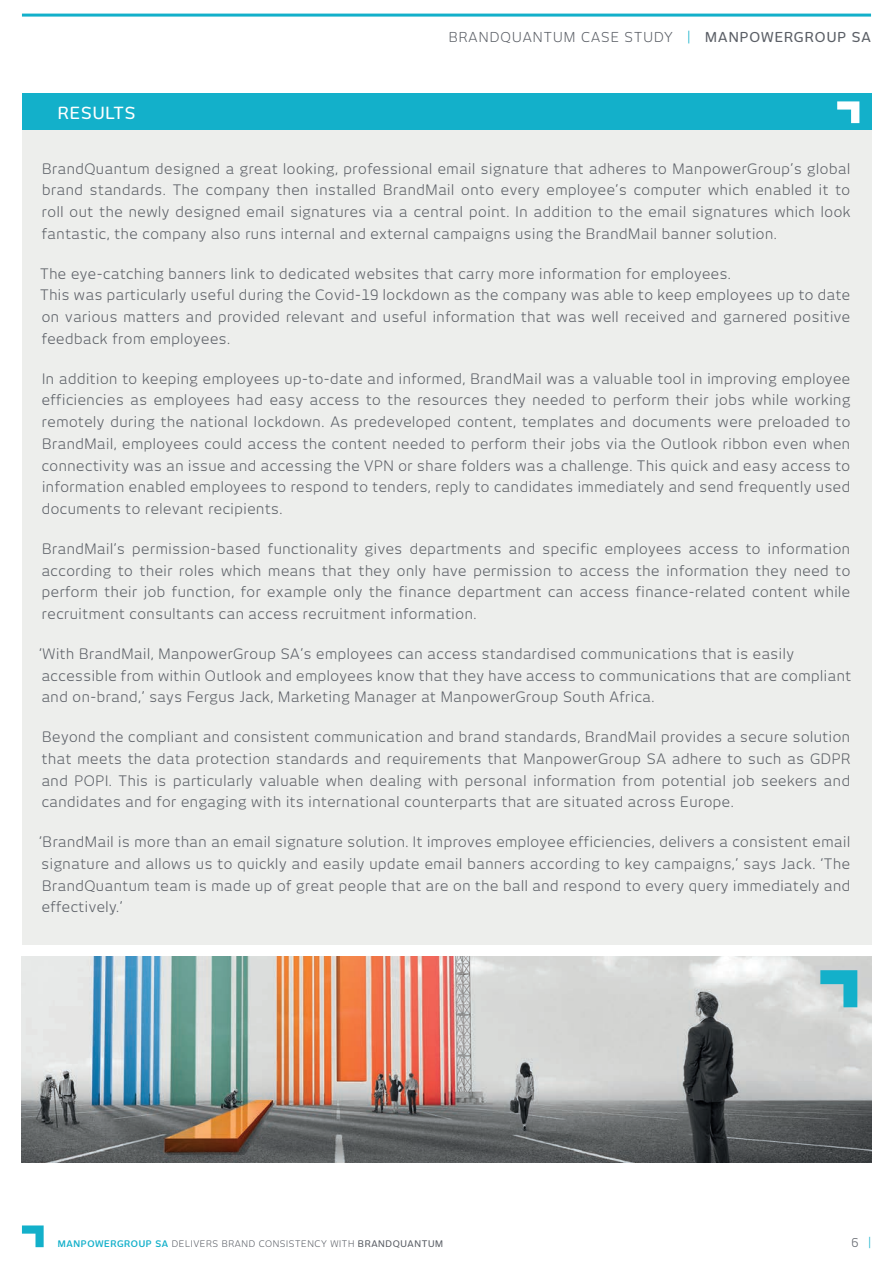
<style>
.page{position:relative;width:893px;height:1263px;background:#fff}
.page>*{position:absolute;margin:0;border:0;box-sizing:border-box;transform-origin:0 0}
.t1{font:500 16.5px "New June";letter-spacing:.06em;color:#fff}
.t2{font:14.25px/21.8px "New June";letter-spacing:.04em;color:#5b5f66;text-align:justify}
.t3{font:13.5px "New June";letter-spacing:.08em;color:#5b5f66}
.t4{font:12px "New June";color:#5b5f66}
.t5{font:9px "New June";letter-spacing:.07em;color:#5b5f66}
.s1{color:#13b0ca}
.s2{font-weight:500}
.s3{font-weight:600;color:#13b0ca}
</style>
<div class="page">
<div style="left:22px;top:93px;width:849px;height:37px;background:#13b0ca"></div>
<svg style="left:837px;top:101px;width:22px;height:22px"></svg>
<div style="left:22px;top:130px;width:849px;height:815px;background:#edeeec"></div>
<img style="left:22px;top:956px;width:849px;height:207px">
<svg style="left:820px;top:970px;width:37px;height:37px"></svg>
<svg style="left:22px;top:1225px;width:22px;height:22px"></svg>
<hr style="left:22px;top:14px;width:849px;height:3px;background:#13b0ca">
<p class="t1" style="left:58px;top:103px;width:79px">RESULTS</p>
<p class="t3" style="left:449px;top:29px;width:424px">BRANDQUANTUM CASE STUDY <span class="s1">|</span> <span class="s2">MANPOWERGROUP SA</span></p>
<p class="t2" style="left:42px;top:157px;width:810px">BrandQuantum designed a great looking, professional email signature that adheres to ManpowerGroup’s global brand standards. The company then installed BrandMail onto every employee’s computer which enabled it to roll out the newly designed email signatures via a central point. In addition to the email signatures which look fantastic, the company also runs internal and external campaigns using the BrandMail banner solution.</p>
<p class="t2" style="left:40px;top:262px;width:812px;text-align:left">The eye-catching banners link to dedicated websites that carry more information for employees.<br>This was particularly useful during the Covid-19 lockdown as the company was able to keep employees up to date on various matters and provided relevant and useful information that was well received and garnered positive feedback from employees.</p>
<p class="t2" style="left:42px;top:367px;width:810px">In addition to keeping employees up-to-date and informed, BrandMail was a valuable tool in improving employee efficiencies as employees had easy access to the resources they needed to perform their jobs while working remotely during the national lockdown. As predeveloped content, templates and documents were preloaded to BrandMail, employees could access the content needed to perform their jobs via the Outlook ribbon even when connectivity was an issue and accessing the VPN or share folders was a challenge. This quick and easy access to information enabled employees to respond to tenders, reply to candidates immediately and send frequently used documents to relevant recipients.</p>
<p class="t2" style="left:42px;top:537px;width:810px">BrandMail’s permission-based functionality gives departments and specific employees access to information according to their roles which means that they only have permission to access the information they need to perform their job function, for example only the finance department can access finance-related content while recruitment consultants can access recruitment information.</p>
<p class="t2" style="left:39px;top:642px;width:813px;text-align:left">‘With BrandMail, ManpowerGroup SA’s employees can access standardised communications that is easily accessible from within Outlook and employees know that they have access to communications that are compliant and on-brand,’ says Fergus Jack, Marketing Manager at ManpowerGroup South Africa.</p>
<p class="t2" style="left:42px;top:726px;width:810px">Beyond the compliant and consistent communication and brand standards, BrandMail provides a secure solution that meets the data protection standards and requirements that ManpowerGroup SA adhere to such as GDPR and POPI. This is particularly valuable when dealing with personal information from potential job seekers and candidates and for engaging with its international counterparts that are situated across Europe.</p>
<p class="t2" style="left:39px;top:831px;width:813px">‘BrandMail is more than an email signature solution. It improves employee efficiencies, delivers a consistent email signature and allows us to quickly and easily update email banners according to key campaigns,’ says Jack. ‘The BrandQuantum team is made up of great people that are on the ball and respond to every query immediately and effectively.’</p>
<p class="t5" style="left:58px;top:1238px;width:387px"><span class="s3">MANPOWERGROUP SA</span> DELIVERS BRAND CONSISTENCY WITH <span class="s2">BRANDQUANTUM</span></p>
<p class="t4" style="left:851px;top:1236px;width:21px">6 <span class="s1">|</span></p>
</div>
